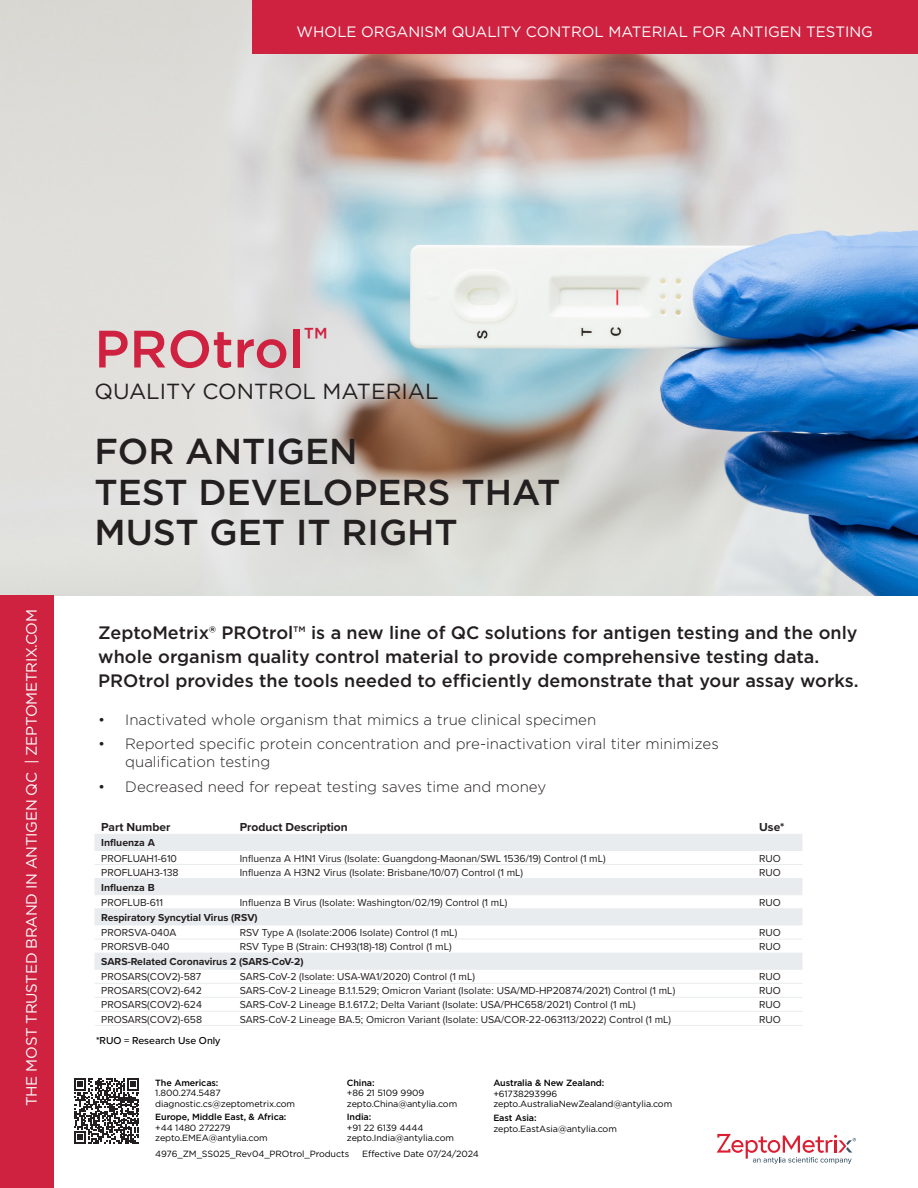
<style>
.page{position:relative;width:918px;height:1188px;background:#fff}
.page>*{position:absolute;margin:0;border:0;box-sizing:border-box;transform-origin:0 0}
.t1{font:500 52.5px "Gotham";color:#cf2140}
.t2{font:500 36px/40.5px "Gotham";color:#231f20}
.t3{font:21.9px "Gotham";color:#231f20}
.t4{font:500 18px/24px "Gotham";color:#231f20}
.t5{font:300 15px/18px "Gotham";color:#231f20}
.t6{font:15px "Gotham";letter-spacing:-.015em;color:#fff}
.Table_head{font:700 12px "Proxima Nova";color:#231f20}
.Table_text_light{font:10.5px "Proxima Nova";color:#231f20}
.Table_text_light-2{font:700 10.5px "Proxima Nova";color:#231f20}
.Text{font:500 10.5px "Proxima Nova";color:#000}
.t7{font:9px/10.5px "Gotham";letter-spacing:-.01em;color:#000}
.s1{font-weight:500}
</style>
<div class="page">
<img style="left:0;top:0;width:918px;height:595px">
<div style="left:252px;top:0;width:666px;height:54px;background:#cf2140"></div>
<div style="left:0;top:595px;width:54px;height:593px;background:#cf2140"></div>
<svg style="left:94px;top:835px;width:708px;height:134px"></svg>
<hr style="left:94px;top:834px;width:146px;height:1px;background:#e9ecee">
<hr style="left:240px;top:834px;width:519px;height:1px;background:#e9ecee">
<hr style="left:759px;top:834px;width:43px;height:1px;background:#e9ecee">
<hr style="left:94px;top:850px;width:146px;height:1px;background:#e9ecee">
<hr style="left:240px;top:850px;width:519px;height:1px;background:#e9ecee">
<hr style="left:759px;top:850px;width:43px;height:1px;background:#e9ecee">
<hr style="left:94px;top:864px;width:146px;height:1px;background:#e9ecee">
<hr style="left:240px;top:864px;width:519px;height:1px;background:#e9ecee">
<hr style="left:759px;top:864px;width:43px;height:1px;background:#e9ecee">
<hr style="left:94px;top:878px;width:146px;height:1px;background:#e9ecee">
<hr style="left:240px;top:878px;width:519px;height:1px;background:#e9ecee">
<hr style="left:759px;top:878px;width:43px;height:1px;background:#e9ecee">
<hr style="left:94px;top:894px;width:146px;height:1px;background:#e9ecee">
<hr style="left:240px;top:894px;width:519px;height:1px;background:#e9ecee">
<hr style="left:759px;top:894px;width:43px;height:1px;background:#e9ecee">
<hr style="left:94px;top:908px;width:146px;height:1px;background:#e9ecee">
<hr style="left:240px;top:908px;width:519px;height:1px;background:#e9ecee">
<hr style="left:759px;top:908px;width:43px;height:1px;background:#e9ecee">
<hr style="left:94px;top:925px;width:146px;height:1px;background:#e9ecee">
<hr style="left:240px;top:925px;width:519px;height:1px;background:#e9ecee">
<hr style="left:759px;top:925px;width:43px;height:1px;background:#e9ecee">
<hr style="left:94px;top:939px;width:146px;height:1px;background:#e9ecee">
<hr style="left:240px;top:939px;width:519px;height:1px;background:#e9ecee">
<hr style="left:759px;top:939px;width:43px;height:1px;background:#e9ecee">
<hr style="left:94px;top:953px;width:146px;height:1px;background:#e9ecee">
<hr style="left:240px;top:953px;width:519px;height:1px;background:#e9ecee">
<hr style="left:759px;top:953px;width:43px;height:1px;background:#e9ecee">
<hr style="left:94px;top:969px;width:146px;height:1px;background:#e9ecee">
<hr style="left:240px;top:969px;width:519px;height:1px;background:#e9ecee">
<hr style="left:759px;top:969px;width:43px;height:1px;background:#e9ecee">
<hr style="left:94px;top:983px;width:146px;height:1px;background:#e9ecee">
<hr style="left:240px;top:983px;width:519px;height:1px;background:#e9ecee">
<hr style="left:759px;top:983px;width:43px;height:1px;background:#e9ecee">
<hr style="left:94px;top:997px;width:146px;height:1px;background:#e9ecee">
<hr style="left:240px;top:997px;width:519px;height:1px;background:#e9ecee">
<hr style="left:759px;top:997px;width:43px;height:1px;background:#e9ecee">
<hr style="left:94px;top:1011px;width:146px;height:1px;background:#e9ecee">
<hr style="left:240px;top:1011px;width:519px;height:1px;background:#e9ecee">
<hr style="left:759px;top:1011px;width:43px;height:1px;background:#e9ecee">
<hr style="left:94px;top:1025px;width:146px;height:1px;background:#e9ecee">
<hr style="left:240px;top:1025px;width:519px;height:1px;background:#e9ecee">
<hr style="left:759px;top:1025px;width:43px;height:1px;background:#e9ecee">
<svg style="left:717px;top:1134px;width:139px;height:30px"></svg>
<svg style="left:74px;top:1078px;width:65px;height:65px"></svg>
<p class="t6" style="left:297px;top:22px;width:578px">WHOLE ORGANISM QUALITY CONTROL MATERIAL FOR ANTIGEN TESTING</p>
<h3 class="t6" style="left:22px;top:1106px;width:498px;rotate:-90deg">THE MOST TRUSTED BRAND IN ANTIGEN QC | ZEPTOMETRIX.COM</h3>
<p class="t1" style="left:94px;top:315px;width:235px">PROtrol<sup>™</sup></p>
<p class="t3" style="left:94px;top:377px;width:346px">QUALITY CONTROL MATERIAL</p>
<p class="t2" style="left:94px;top:431px;width:468px">FOR ANTIGEN<br>TEST DEVELOPERS THAT<br>MUST GET IT RIGHT</p>
<p class="t4" style="left:98px;top:621px;width:762px">ZeptoMetrix® PROtrol™ is a new line of QC solutions for antigen testing and the only whole organism quality control material to provide comprehensive testing data.<br>PROtrol provides the tools needed to efficiently demonstrate that your assay works.</p>
<p class="t5" style="left:98px;top:710px;width:499px">• Inactivated whole organism that mimics a true clinical specimen</p>
<p class="t5" style="left:125px;top:735px;width:595px;text-indent:-27px">• Reported specific protein concentration and pre-inactivation viral titer minimizes qualification testing</p>
<p class="t5" style="left:98px;top:777px;width:449px">• Decreased need for repeat testing saves time and money</p>
<p class="Table_head" style="left:101px;top:818px;width:71px">Part Number</p>
<p class="Table_head" style="left:240px;top:818px;width:110px">Product Description</p>
<p class="Table_head" style="left:759px;top:818px;width:27px">Use*</p>
<p class="Table_text_light-2" style="left:101px;top:835px;width:55px">Influenza A</p>
<p class="Table_text_light" style="left:101px;top:850px;width:77px">PROFLUAH1-610</p>
<p class="Table_text_light" style="left:240px;top:850px;width:367px">Influenza A H1N1 Virus (Isolate: Guangdong-Maonan/SWL 1536/19) Control (1 mL)</p>
<p class="Table_text_light" style="left:759px;top:850px;width:23px">RUO</p>
<p class="Table_text_light" style="left:101px;top:864px;width:79px">PROFLUAH3-138</p>
<p class="Table_text_light" style="left:240px;top:864px;width:285px">Influenza A H3N2 Virus (Isolate: Brisbane/10/07) Control (1 mL)</p>
<p class="Table_text_light" style="left:759px;top:864px;width:23px">RUO</p>
<p class="Table_text_light-2" style="left:101px;top:879px;width:55px">Influenza B</p>
<p class="Table_text_light" style="left:101px;top:895px;width:63px">PROFLUB-611</p>
<p class="Table_text_light" style="left:240px;top:895px;width:269px">Influenza B Virus (Isolate: Washington/02/19) Control (1 mL)</p>
<p class="Table_text_light" style="left:759px;top:895px;width:23px">RUO</p>
<p class="Table_text_light-2" style="left:101px;top:910px;width:158px">Respiratory Syncytial Virus (RSV)</p>
<p class="Table_text_light" style="left:101px;top:925px;width:77px">PRORSVA-040A</p>
<p class="Table_text_light" style="left:240px;top:925px;width:219px">RSV Type A (Isolate:2006 Isolate) Control (1 mL)</p>
<p class="Table_text_light" style="left:759px;top:925px;width:23px">RUO</p>
<p class="Table_text_light" style="left:101px;top:939px;width:70px">PRORSVB-040</p>
<p class="Table_text_light" style="left:240px;top:939px;width:213px">RSV Type B (Strain: CH93(18)-18) Control (1 mL)</p>
<p class="Table_text_light" style="left:759px;top:939px;width:23px">RUO</p>
<p class="Table_text_light-2" style="left:101px;top:954px;width:204px">SARS-Related Coronavirus 2 (SARS-CoV-2)</p>
<p class="Table_text_light" style="left:101px;top:969px;width:102px">PROSARS(COV2)-587</p>
<p class="Table_text_light" style="left:240px;top:969px;width:237px">SARS-CoV-2 (Isolate: USA-WA1/2020) Control (1 mL)</p>
<p class="Table_text_light" style="left:759px;top:969px;width:23px">RUO</p>
<p class="Table_text_light" style="left:101px;top:983px;width:102px">PROSARS(COV2)-642</p>
<p class="Table_text_light" style="left:240px;top:983px;width:437px">SARS-CoV-2 Lineage B.1.1.529; Omicron Variant (Isolate: USA/MD-HP20874/2021) Control (1 mL)</p>
<p class="Table_text_light" style="left:759px;top:983px;width:23px">RUO</p>
<p class="Table_text_light" style="left:101px;top:997px;width:102px">PROSARS(COV2)-624</p>
<p class="Table_text_light" style="left:240px;top:997px;width:398px">SARS-CoV-2 Lineage B.1.617.2; Delta Variant (Isolate: USA/PHC658/2021) Control (1 mL)</p>
<p class="Table_text_light" style="left:759px;top:997px;width:23px">RUO</p>
<p class="Table_text_light" style="left:101px;top:1011px;width:102px">PROSARS(COV2)-658</p>
<p class="Table_text_light" style="left:240px;top:1011px;width:433px">SARS-CoV-2 Lineage BA.5; Omicron Variant (Isolate: USA/COR-22-063113/2022) Control (1 mL)</p>
<p class="Table_text_light" style="left:759px;top:1011px;width:23px">RUO</p>
<p class="Text" style="left:96px;top:1032px;width:126px">*RUO = Research Use Only</p>
<p class="t7" style="left:155px;top:1077px;width:141px"><span class="s1">The Americas:<br></span>1.800.274.5487 diagnostic.cs@zeptometrix.com</p>
<p class="t7" style="left:155px;top:1112px;width:133px"><span class="s1">Europe, Middle East, &amp; Africa: </span>+44 1480 272279 zepto.EMEA@antylia.com</p>
<p class="t7" style="left:347px;top:1077px;width:112px"><span class="s1">China:<br></span>+86 21 5109 9909 zepto.China@antylia.com</p>
<p class="t7" style="left:347px;top:1112px;width:109px"><span class="s1">India:<br></span>+91 22 6139 4444 zepto.India@antylia.com</p>
<p class="t7" style="left:155px;top:1149px;width:195px">4976_ZM_SS025_Rev04_PROtrol_Products</p>
<p class="t7" style="left:362px;top:1149px;width:118px">Effective Date 07/24/2024</p>
<p class="t7" style="left:493px;top:1078px;width:180px"><span class="s1">Australia &amp; New Zealand:<br></span>+61738293996 zepto.AustraliaNewZealand@antylia.com</p>
<p class="t7" style="left:493px;top:1113px;width:125px"><span class="s1">East Asia: </span>zepto.EastAsia@antylia.com</p>
</div>
